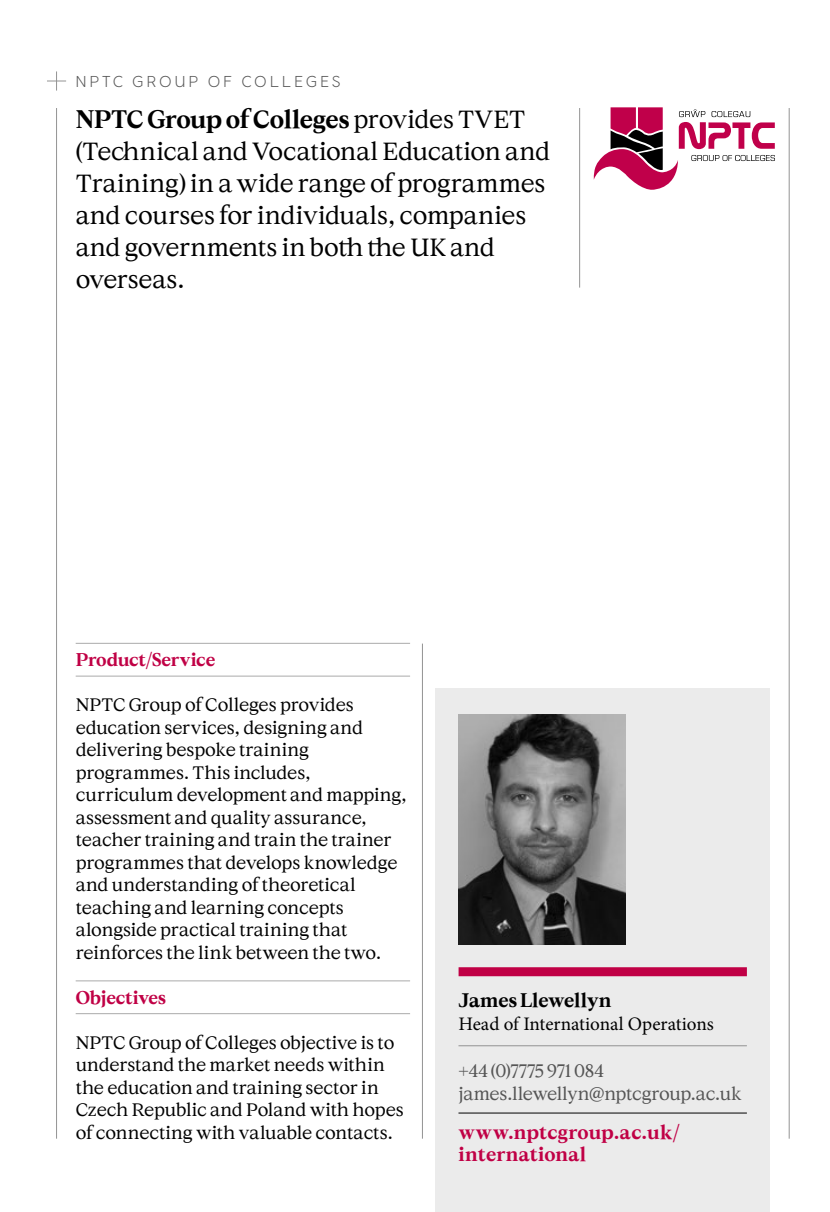
<style>
.page{position:relative;width:830px;height:1212px;background:#fff}
.page>*{position:absolute;margin:0;border:0;box-sizing:border-box;transform-origin:0 0}
.StandFirst_Serif_16{font:24.75px/31.9px "Cymru Serif";letter-spacing:-.015em;color:#000}
.URL{font:700 19.12px/22.5px "Cymru Serif";letter-spacing:.01em;color:#c00045}
._03_Name_Line{font:19.12px "Minion Pro";color:#000}
.StandFirst_Serif_16-2{font:700 19.12px "Cymru Serif";letter-spacing:-.01em;color:#000}
._02_Body{font:18px/22.5px "Wales Serif";letter-spacing:-.01em;color:#000}
._02_Body-2{font:18px/22.9px "Wales Serif";letter-spacing:-.015em;color:#555}
._01_Red_Title_Line{font:700 18px "Cymru Serif";letter-spacing:-.01em;color:#c00045}
.t1{font:300 15.75px "Wales Sans Headline";letter-spacing:.22em;color:#555}
.s1{font-weight:700}
.s2{font-family:"Wales Serif"}
</style>
<div class="page">
<hr style="left:788px;top:108px;width:1px;height:1031px;background:#939393">
<hr style="left:56px;top:108px;width:1px;height:1031px;background:#939393">
<svg style="left:47px;top:71px;width:19px;height:20px"></svg>
<hr style="left:76px;top:643px;width:334px;height:1px;background:#aaa">
<hr style="left:76px;top:676px;width:334px;height:1px;background:#aaa">
<hr style="left:76px;top:980px;width:334px;height:1px;background:#aaa">
<hr style="left:76px;top:1013px;width:334px;height:1px;background:#aaa">
<hr style="left:422px;top:644px;width:1px;height:495px;background:#939393">
<svg style="left:593px;top:107px;width:181px;height:83px"></svg>
<hr style="left:579px;top:108px;width:1px;height:180px;background:#939393">
<div style="left:435px;top:689px;width:334px;height:523px;background:#ebebeb"></div>
<div style="left:458px;top:967px;width:288px;height:9px;background:#c00045"></div>
<img style="left:458px;top:715px;width:167px;height:229px">
<hr style="left:458px;top:1045px;width:288px;height:1px;background:#939393">
<hr style="left:458px;top:1112px;width:288px;height:1px;background:#000">
<p class="t1" style="left:76px;top:71px;width:266px">NPTC GROUP OF COLLEGES</p>
<p class="StandFirst_Serif_16" style="left:76px;top:103px;width:476px"><span class="s1">NPTC Group of Colleges</span> provides TVET (Technical and Vocational Education and Training) in a wide range of programmes and courses for individuals, companies and governments in both the UK and overseas.</p>
<p class="_01_Red_Title_Line" style="left:76px;top:649px;width:141px">Pro<span class="s2">d</span>uct/Service</p>
<p class="_02_Body" style="left:76px;top:693px;width:332px">NPTC Group of Colleges provides education services, designing and delivering bespoke training programmes. This includes, curriculum development and mapping, assessment and quality assurance, teacher training and train the trainer programmes that develops knowledge and understanding of theoretical teaching and learning concepts alongside practical training that reinforces the link between the two.</p>
<p class="_01_Red_Title_Line" style="left:76px;top:986px;width:92px">Objectives</p>
<p class="_02_Body" style="left:76px;top:1031px;width:330px">NPTC Group of Colleges objective is to understand the market needs within the education and training sector in Czech Republic and Poland with hopes of connecting with valuable contacts.</p>
<p class="StandFirst_Serif_16-2" style="left:458px;top:989px;width:154px">James Llewellyn</p>
<p class="_03_Name_Line" style="left:458px;top:1011px;width:256px">Head of International Operations</p>
<p class="_02_Body-2" style="left:458px;top:1059px;width:285px">+44 (0)7775 971 084 james.llewellyn@nptcgroup.ac.uk</p>
<p class="URL" style="left:458px;top:1120px;width:223px">www.nptcgroup.ac.uk/ international</p>
</div>
